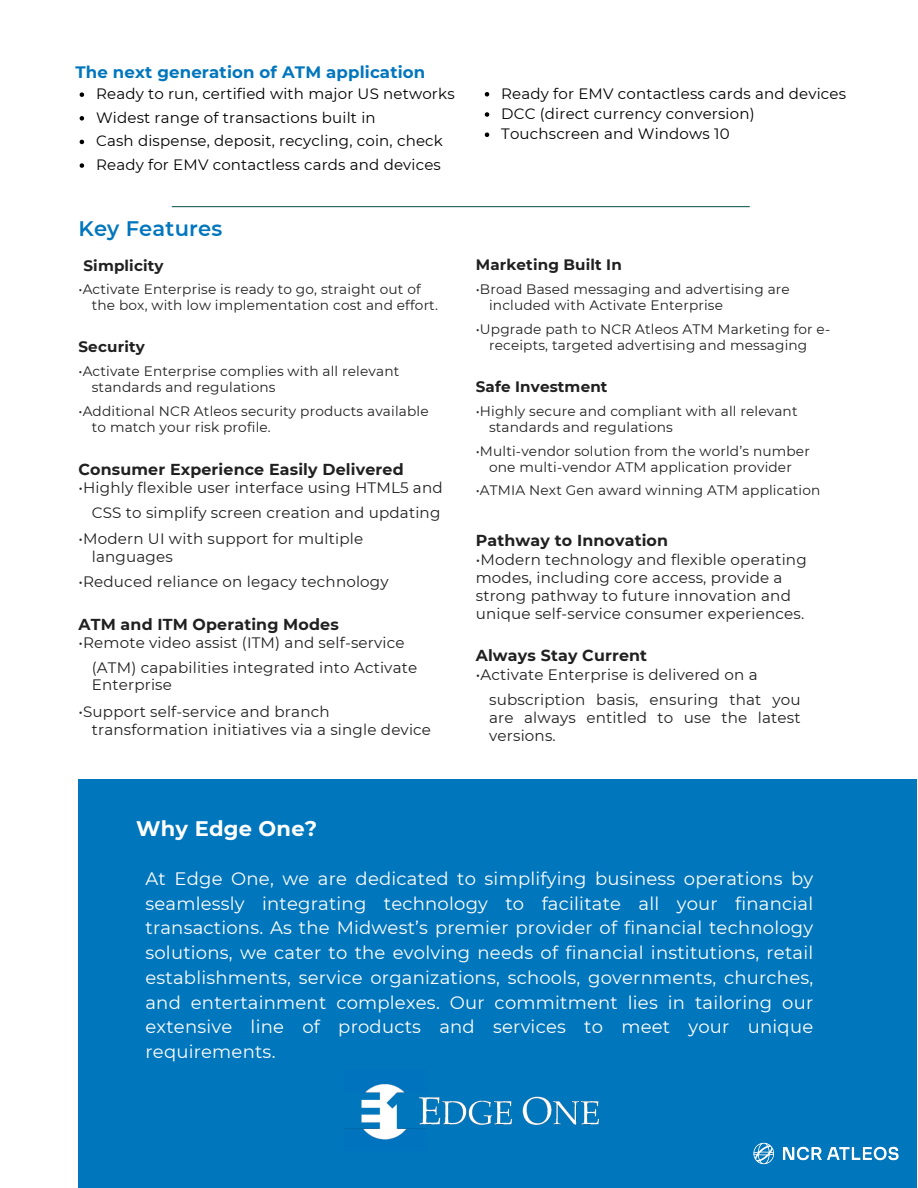
<style>
.page{position:relative;width:918px;height:1188px;background:#fff}
.page>*{position:absolute;margin:0;border:0;box-sizing:border-box;transform-origin:0 0}
.t1{font:700 21px "Montserrat";letter-spacing:.01em;color:#fff}
.t2{font:600 21px "Montserrat";letter-spacing:.01em;color:#0076bd}
.t3{font:18px/24.8px "Montserrat";letter-spacing:.01em;color:#fff;text-align:justify}
.t4{font:700 16.5px "Montserrat";letter-spacing:.01em;color:#0076bd}
.t5{font:700 15.9px "Montserrat";letter-spacing:.01em;color:#202020}
.t6{font:15.15px/18px "Montserrat";letter-spacing:.01em;color:#202020}
.t7{font:700 15.15px "Montserrat";letter-spacing:.01em;color:#202020}
.t8{font:15px "Montserrat";letter-spacing:.01em;color:#000}
.t9{font:13.65px "Montserrat";letter-spacing:.01em;color:#202020}
</style>
<div class="page">
<hr style="left:172px;top:206px;width:578px;height:1px;background:#004e42">
<div style="left:78px;top:780px;width:839px;height:408px;background:#0076bd"></div>
<img style="left:344px;top:1084px;width:254px;height:56px">
<img style="left:753px;top:1142px;width:146px;height:23px">
<svg style="left:485px;top:92px;width:4px;height:5px"></svg>
<svg style="left:485px;top:112px;width:4px;height:5px"></svg>
<svg style="left:485px;top:133px;width:4px;height:4px"></svg>
<svg style="left:80px;top:92px;width:4px;height:5px"></svg>
<svg style="left:80px;top:116px;width:4px;height:5px"></svg>
<svg style="left:80px;top:140px;width:4px;height:4px"></svg>
<svg style="left:80px;top:163px;width:4px;height:5px"></svg>
<p class="t4" style="left:75px;top:62px;width:351px">The next generation of ATM application</p>
<p class="t8" style="left:96px;top:85px;width:360px">Ready to run, certified with major US networks</p>
<p class="t8" style="left:96px;top:108px;width:281px">Widest range of transactions built in</p>
<p class="t8" style="left:96px;top:132px;width:348px">Cash dispense, deposit, recycling, coin, check</p>
<h1 class="t8" style="left:96px;top:156px;width:346px">Ready for EMV contactless cards and devices</h1>
<p class="t2" style="left:78px;top:216px;width:145px">Key Features</p>
<p class="t7" style="left:84px;top:256px;width:82px">Simplicity</p>
<p class="t9" style="left:78px;top:280px;width:344px">•Activate Enterprise is ready to go, straight out of</p>
<p class="t9" style="left:92px;top:297px;width:348px">the box, with low implementation cost and effort.</p>
<h4 class="t7" style="left:78px;top:337px;width:68px">Security</h4>
<p class="t9" style="left:78px;top:363px;width:322px">•Activate Enterprise complies with all relevant</p>
<p class="t9" style="left:92px;top:379px;width:185px">standards and regulations</p>
<p class="t9" style="left:78px;top:403px;width:352px">•Additional NCR Atleos security products available</p>
<p class="t9" style="left:92px;top:419px;width:181px">to match your risk profile.</p>
<p class="t5" style="left:78px;top:459px;width:327px">Consumer Experience Easily Delivered</p>
<p class="t6" style="left:78px;top:478px;width:366px">•Highly flexible user interface using HTML5 and</p>
<p class="t6" style="left:92px;top:503px;width:350px">CSS to simplify screen creation and updating</p>
<p class="t6" style="left:78px;top:529px;width:286px">•Modern UI with support for multiple</p>
<p class="t6" style="left:92px;top:548px;width:83px">languages</p>
<p class="t6" style="left:78px;top:572px;width:312px">•Reduced reliance on legacy technology</p>
<p class="t5" style="left:78px;top:615px;width:262px">ATM and ITM Operating Modes</p>
<p class="t6" style="left:78px;top:634px;width:328px">•Remote video assist (ITM) and self-service</p>
<p class="t6" style="left:92px;top:659px;width:327px;line-height:16.8px">(ATM) capabilities integrated into Activate<br>Enterprise</p>
<p class="t6" style="left:78px;top:702px;width:253px">•Support self-service and branch</p>
<p class="t6" style="left:92px;top:721px;width:341px">transformation initiatives via a single device</p>
<p class="t8" style="left:501px;top:84px;width:346px">Ready for EMV contactless cards and devices</p>
<p class="t8" style="left:501px;top:104px;width:255px">DCC (direct currency conversion)</p>
<p class="t8" style="left:501px;top:125px;width:230px">Touchscreen and Windows 10</p>
<p class="t7" style="left:476px;top:256px;width:148px">Marketing Built In</p>
<p class="t9" style="left:476px;top:281px;width:316px">•Broad Based messaging and advertising are</p>
<p class="t9" style="left:489px;top:297px;width:235px">included with Activate Enterprise</p>
<p class="t9" style="left:476px;top:321px;width:356px">•Upgrade path to NCR Atleos ATM Marketing for e-</p>
<h4 class="t9" style="left:489px;top:337px;width:320px">receipts, targeted advertising and messaging</h4>
<p class="t7" style="left:476px;top:377px;width:133px">Safe Investment</p>
<p class="t9" style="left:476px;top:403px;width:323px">•Highly secure and compliant with all relevant</p>
<h1 class="t9" style="left:489px;top:419px;width:185px">standards and regulations</h1>
<h4 class="t9" style="left:476px;top:443px;width:336px">•Multi-vendor solution from the world’s number</h4>
<h4 class="t9" style="left:489px;top:459px;width:304px">one multi-vendor ATM application provider</h4>
<p class="t9" style="left:476px;top:482px;width:346px">•ATMIA Next Gen award winning ATM application</p>
<p class="t5" style="left:476px;top:531px;width:194px">Pathway to Innovation</p>
<p class="t6" style="left:476px;top:551px;width:332px">•Modern technology and flexible operating modes, including core access, provide a strong pathway to future innovation and unique self-service consumer experiences.</p>
<p class="t5" style="left:476px;top:646px;width:173px">Always Stay Current</p>
<p class="t6" style="left:476px;top:666px;width:283px">•Activate Enterprise is delivered on a</p>
<p class="t6" style="left:489px;top:690px;width:313px;text-align:justify">subscription basis, ensuring that you are always entitled to use the latest versions.</p>
<p class="t1" style="left:136px;top:815px;width:183px">Why Edge One?</p>
<h3 class="t3" style="left:145px;top:866px;width:669px">At Edge One, we are dedicated to simplifying business operations by seamlessly integrating technology to facilitate all your financial transactions. As the Midwest’s premier provider of financial technology solutions, we cater to the evolving needs of financial institutions, retail establishments, service organizations, schools, governments, churches, and entertainment complexes. Our commitment lies in tailoring our extensive line of products and services to meet your unique requirements.</h3>
</div>
